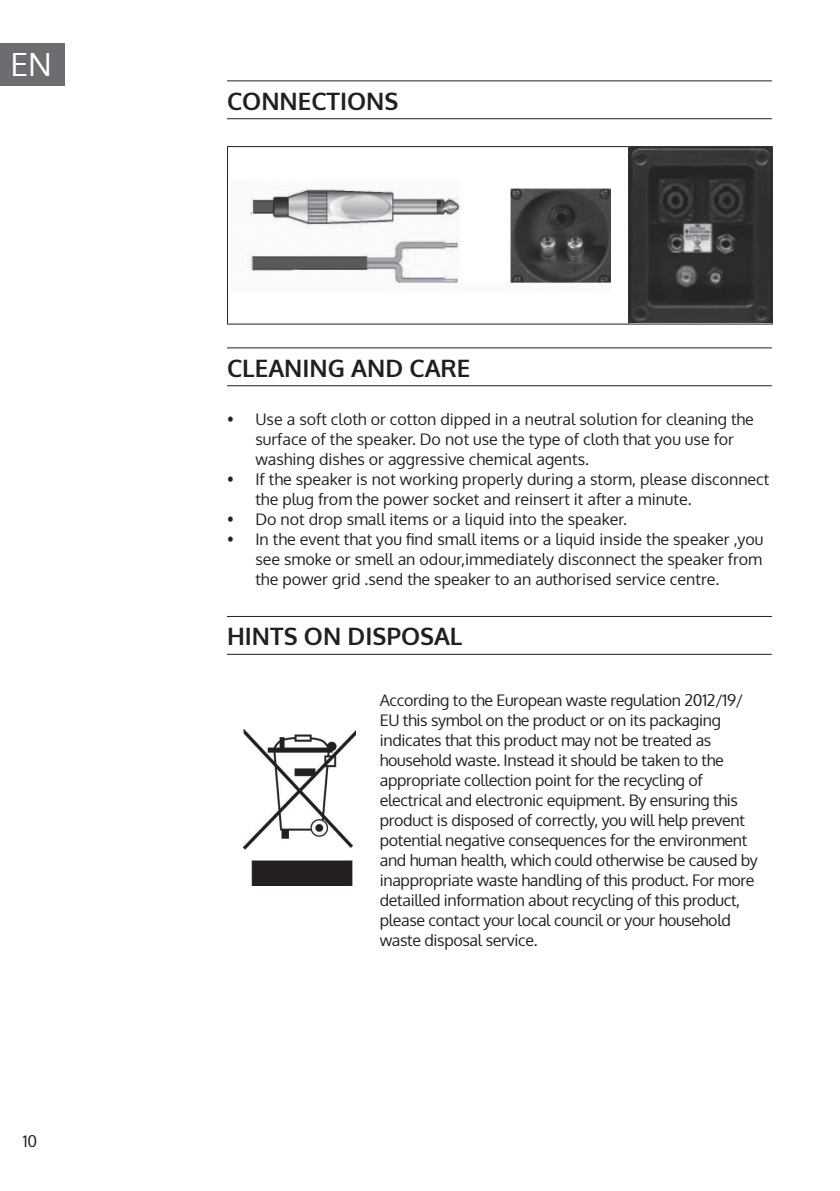
<style>
.page{position:relative;width:840px;height:1191px;background:#fff}
.page>*{position:absolute;margin:0;border:0;box-sizing:border-box;transform-origin:0 0}
.t1{font:32px "Oxygen";color:#fff}
.t2{font:700 24px "Oxygen";color:#231f20}
.t3{font:16px/20px "Oxygen";letter-spacing:-.02em;color:#231f20;text-align:justify}
.t4{font:16px/20px "Oxygen";color:#231f20}
</style>
<div class="page">
<div style="left:0;top:43px;width:65px;height:42px;background:#6c6d70"></div>
<hr style="left:227px;top:80px;width:544px;height:1px;background:#231f20">
<hr style="left:227px;top:118px;width:544px;height:1px;background:#231f20">
<hr style="left:227px;top:347px;width:544px;height:1px;background:#231f20">
<hr style="left:227px;top:385px;width:544px;height:1px;background:#231f20">
<hr style="left:227px;top:616px;width:544px;height:1px;background:#231f20">
<hr style="left:227px;top:654px;width:544px;height:1px;background:#231f20">
<hr style="left:227px;top:146px;width:401px;height:1px;background:#231f20">
<hr style="left:227px;top:147px;width:1px;height:176px;background:#231f20">
<hr style="left:628px;top:146px;width:144px;height:1px;background:#231f20">
<hr style="left:627px;top:147px;width:1px;height:176px;background:#231f20">
<hr style="left:771px;top:147px;width:1px;height:176px;background:#231f20">
<hr style="left:227px;top:323px;width:401px;height:1px;background:#231f20">
<hr style="left:628px;top:323px;width:144px;height:1px;background:#231f20">
<img style="left:247px;top:188px;width:363px;height:95px">
<img style="left:629px;top:148px;width:141px;height:175px">
<img style="left:243px;top:729px;width:112px;height:156px">
<h1 class="t1" style="left:10px;top:43px;width:43px">EN</h1>
<p class="t3" style="left:23px;top:1130px;width:16px">10</p>
<h2 class="t2" style="left:227px;top:86px;width:173px">CONNECTIONS</h2>
<h2 class="t2" style="left:227px;top:353px;width:245px">CLEANING AND CARE</h2>
<p class="t4" style="left:255px;top:409px;width:499px;text-indent:-28px">• Use a soft cloth or cotton dipped in a neutral solution for cleaning the surface of the speaker. Do not use the type of cloth that you use for washing dishes or aggressive chemical agents.</p>
<p class="t4" style="left:255px;top:469px;width:515px;text-indent:-28px">• If the speaker is not working properly during a storm, please disconnect the plug from the power socket and reinsert it after a minute.</p>
<p class="t4" style="left:227px;top:509px;width:401px">• Do not drop small items or a liquid into the speaker.</p>
<p class="t3" style="left:255px;top:529px;width:509px;text-indent:-28px">• In the event that you find small items or a liquid inside the speaker ,you see smoke or smell an odour,immediately disconnect the speaker from the power grid .send the speaker to an authorised service centre.</p>
<h2 class="t2" style="left:227px;top:621px;width:237px">HINTS ON DISPOSAL</h2>
<p class="t3" style="left:379px;top:690px;width:379px;text-align:left">According to the European waste regulation 2012/19/ EU this symbol on the product or on its packaging indicates that this product may not be treated as household waste. Instead it should be taken to the appropriate collection point for the recycling of electrical and electronic equipment. By ensuring this product is disposed of correctly, you will help prevent potential negative consequences for the environment and human health, which could otherwise be caused by inappropriate waste handling of this product. For more detailled information about recycling of this product, please contact your local council or your household waste disposal service.</p>
</div>
